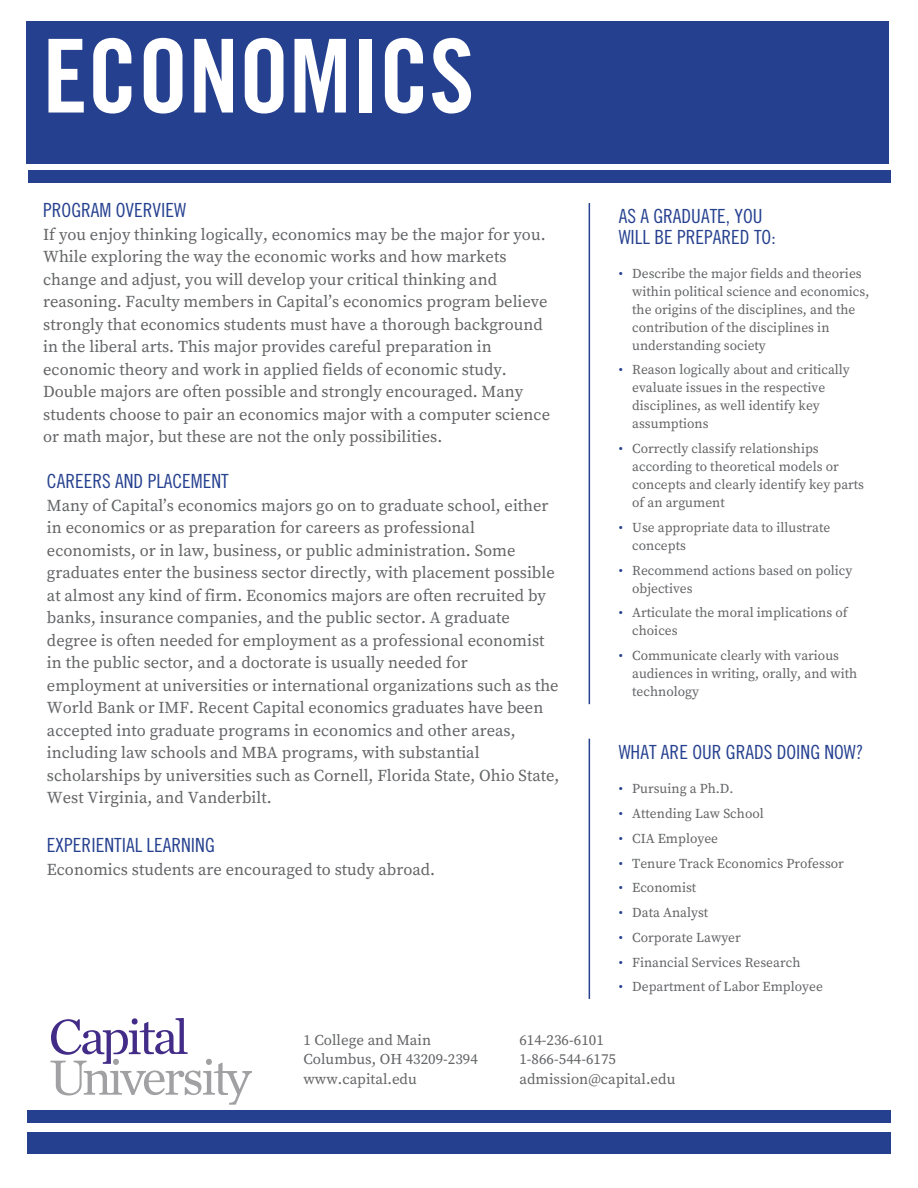
<style>
.page{position:relative;width:918px;height:1188px;background:#fff}
.page>*{position:absolute;margin:0;border:0;box-sizing:border-box;transform-origin:0 0}
.t1{font:102px "Trade Gothic LT Std Bd Cn 20";letter-spacing:-.005em;color:#fff}
.t2{font:19.5px/21px "Trade Gothic LT Std Cn 18";color:#25408f}
.t3{font:16.65px/22.5px "Source Serif Variable";color:#636466}
.t4{font:15px "Source Serif Variable";color:#636466}
.t5{font:13.65px/18px "Source Serif Variable";color:#636466}
.s1{color:#25408f}
</style>
<div class="page">
<div style="left:26px;top:22px;width:862px;height:142px;background:#25408f"></div>
<hr style="left:589px;top:203px;width:1px;height:501px;background:#25408f">
<div style="left:29px;top:170px;width:862px;height:13px;background:#25408f"></div>
<div style="left:27px;top:1132px;width:864px;height:21px;background:#25408f"></div>
<div style="left:27px;top:1110px;width:863px;height:13px;background:#25408f"></div>
<svg style="left:50px;top:1018px;width:202px;height:87px"></svg>
<hr style="left:589px;top:739px;width:1px;height:260px;background:#25408f">
<h1 class="t1" style="left:42px;top:14px;width:434px">ECONOMICS</h1>
<p class="t2" style="left:43px;top:199px;width:144px">PROGRAM OVERVIEW</p>
<p class="t3" style="left:43px;top:223px;width:508px">If you enjoy thinking logically, economics may be the major for you.<br>While exploring the way the economic works and how markets change and adjust, you will develop your critical thinking and reasoning. Faculty members in Capital’s economics program believe strongly that economics students must have a thorough background in the liberal arts. This major provides careful preparation in economic theory and work in applied fields of economic study.<br>Double majors are often possible and strongly encouraged. Many students choose to pair an economics major with a computer science or math major, but these are not the only possibilities.</p>
<p class="t2" style="left:47px;top:471px;width:183px">CAREERS AND PLACEMENT</p>
<p class="t3" style="left:47px;top:494px;width:514px">Many of Capital’s economics majors go on to graduate school, either in economics or as preparation for careers as professional economists, or in law, business, or public administration. Some graduates enter the business sector directly, with placement possible at almost any kind of firm. Economics majors are often recruited by banks, insurance companies, and the public sector. A graduate degree is often needed for employment as a professional economist in the public sector, and a doctorate is usually needed for employment at universities or international organizations such as the World Bank or IMF. Recent Capital economics graduates have been accepted into graduate programs in economics and other areas, including law schools and MBA programs, with substantial scholarships by universities such as Cornell, Florida State, Ohio State, West Virginia, and Vanderbilt.</p>
<p class="t2" style="left:47px;top:835px;width:169px">EXPERIENTIAL LEARNING</p>
<p class="t3" style="left:47px;top:858px;width:390px">Economics students are encouraged to study abroad.</p>
<p class="t2" style="left:619px;top:205px;width:159px">AS A GRADUATE, YOU<br>WILL BE PREPARED TO:</p>
<p class="t5" style="left:632px;top:264px;width:239px;text-indent:-14px"><span class="s1">•</span> Describe the major fields and theories within political science and economics, the origins of the disciplines, and the contribution of the disciplines in understanding society</p>
<p class="t5" style="left:632px;top:361px;width:219px;text-indent:-14px"><span class="s1">•</span> Reason logically about and critically evaluate issues in the respective disciplines, as well identify key assumptions</p>
<p class="t5" style="left:632px;top:440px;width:233px;text-indent:-14px"><span class="s1">•</span> Correctly classify relationships according to theoretical models or concepts and clearly identify key parts of an argument</p>
<p class="t5" style="left:632px;top:518px;width:200px;text-indent:-14px"><span class="s1">•</span> Use appropriate data to illustrate concepts</p>
<p class="t5" style="left:632px;top:561px;width:222px;text-indent:-14px"><span class="s1">•</span> Recommend actions based on policy objectives</p>
<p class="t5" style="left:632px;top:604px;width:217px;text-indent:-14px"><span class="s1">•</span> Articulate the moral implications of choices</p>
<p class="t5" style="left:632px;top:647px;width:226px;text-indent:-14px"><span class="s1">•</span> Communicate clearly with various audiences in writing, orally, and with technology</p>
<p class="t2" style="left:619px;top:742px;width:246px">WHAT ARE OUR GRADS DOING NOW?</p>
<p class="t5" style="left:619px;top:780px;width:116px"><span class="s1">•</span> Pursuing a Ph.D.</p>
<p class="t5" style="left:619px;top:805px;width:147px"><span class="s1">•</span> Attending Law School</p>
<p class="t5" style="left:619px;top:829px;width:101px"><span class="s1">•</span> CIA Employee</p>
<p class="t5" style="left:619px;top:854px;width:227px"><span class="s1">•</span> Tenure Track Economics Professor</p>
<p class="t5" style="left:619px;top:879px;width:79px"><span class="s1">•</span> Economist</p>
<p class="t5" style="left:619px;top:904px;width:91px"><span class="s1">•</span> Data Analyst</p>
<p class="t5" style="left:619px;top:928px;width:124px"><span class="s1">•</span> Corporate Lawyer</p>
<p class="t5" style="left:619px;top:953px;width:183px"><span class="s1">•</span> Financial Services Research</p>
<p class="t5" style="left:619px;top:978px;width:206px"><span class="s1">•</span> Department of Labor Employee</p>
<p class="t4" style="left:303px;top:1030px;width:129px">1 College and Main</p>
<p class="t4" style="left:519px;top:1030px;width:86px">614-236-6101</p>
<p class="t4" style="left:303px;top:1049px;width:176px">Columbus, OH 43209-2394</p>
<p class="t4" style="left:519px;top:1049px;width:98px">1-866-544-6175</p>
<p class="t4" style="left:303px;top:1069px;width:115px">www.capital.edu</p>
<p class="t4" style="left:519px;top:1069px;width:158px">admission@capital.edu</p>
</div>
